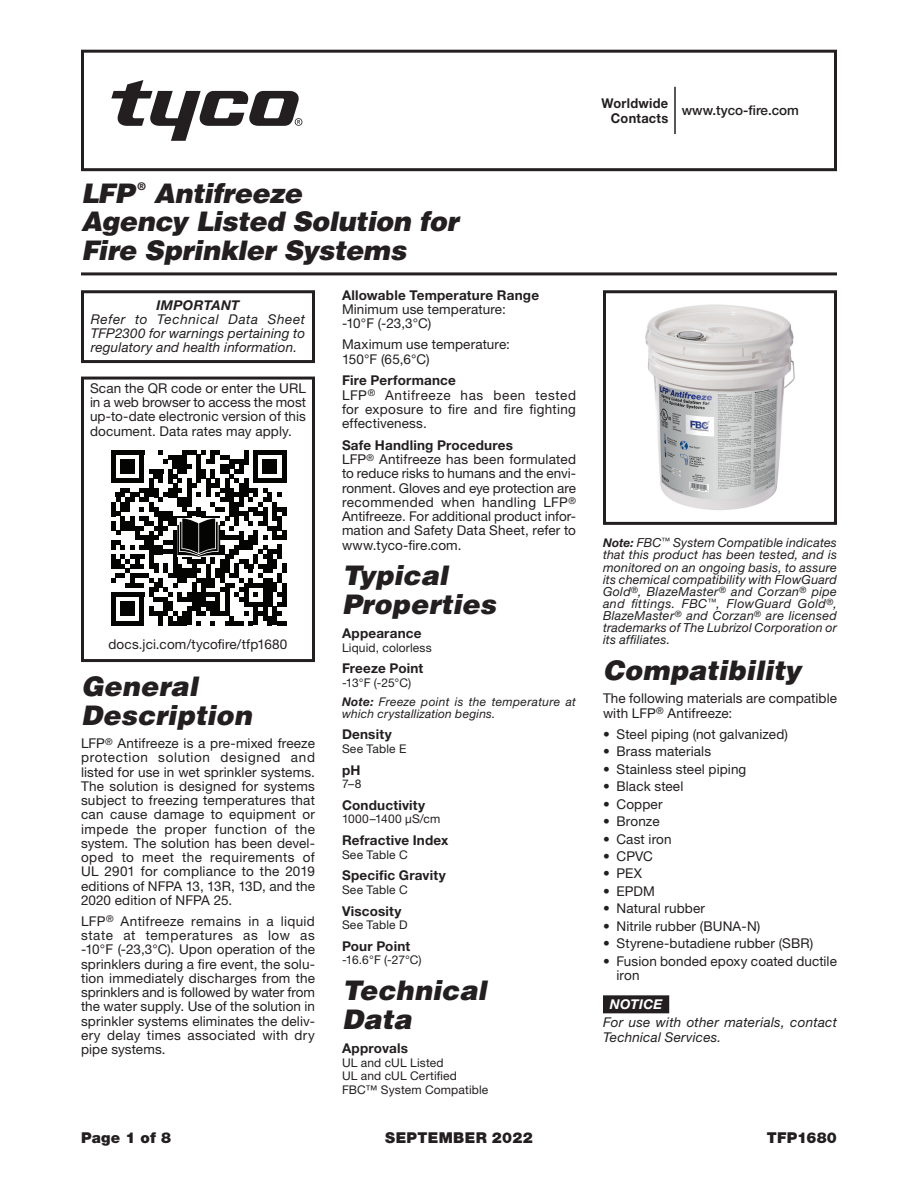
<style>
.page{position:relative;width:918px;height:1188px;background:#fff}
.page>*{position:absolute;margin:0;border:0;box-sizing:border-box;transform-origin:0 0}
.Ital_Header{font:italic 900 27px/28.8px "Helvetica LT Std";letter-spacing:-.005em;color:#231f20}
.t1{font:900 15px "Helvetica Neue LT Std";letter-spacing:.02em;color:#231f20}
.Data_Text_2{font:13.5px/14.2px "Helvetica Neue LT Std";letter-spacing:.01em;color:#231f20;text-align:justify}
.Paragraph_head{font:700 13.5px "Helvetica Neue LT Std";letter-spacing:.015em;color:#231f20}
.Data_copy_warning{font:italic 13.5px/14.2px "Helvetica Neue LT Std";letter-spacing:.015em;color:#231f20;text-align:justify}
.Paragraph_head-2{font:700 13.5px/15px "Helvetica Neue LT Std";letter-spacing:.015em;color:#231f20;text-align:right;scale:.95 1}
.t2{font:500 13.5px "Helvetica Neue LT Std";color:#231f20}
.t3{font:italic 700 13.5px "Helvetica Neue LT Std";letter-spacing:.025em;color:#231f20}
.NoticeK_O{font:italic 700 13.5px "Helvetica Neue LT Std";letter-spacing:.02em;color:#fff}
.Tech_Data_Section_It{font:italic 12.45px/12.1px "Helvetica Neue LT Std";letter-spacing:.015em;color:#231f20;text-align:justify}
.Tech_Data_Section_Le{font:12px/13.5px "Helvetica Neue LT Std";letter-spacing:.015em;color:#231f20}
.Tech_Data_Section_Le-2{font:italic 12px/12px "Helvetica Neue LT Std";letter-spacing:.02em;color:#231f20}
.t4{font:700 10.5px "Helvetica LT Std";color:#231f20}
.s1{font-weight:700}
.s2{font-weight:700;font-size:12px}
</style>
<div class="page">
<div style="left:81px;top:50px;width:756px;height:121px;border:3px solid #231f20"></div>
<hr style="left:81px;top:272px;width:756px;height:3px;background:#231f20">
<hr style="left:674px;top:87px;width:2px;height:47px;background:#231f20">
<svg style="left:111px;top:80px;width:191px;height:61px"></svg>
<div style="left:81px;top:290px;width:234px;height:73px;border:3px solid #231f20"></div>
<div style="left:81px;top:377px;width:234px;height:285px;border:3px solid #231f20"></div>
<svg style="left:111px;top:450px;width:175px;height:175px"></svg>
<div style="left:603px;top:995px;width:66px;height:18px;background:#231f20"></div>
<img style="left:645px;top:304px;width:150px;height:206px">
<div style="left:603px;top:290px;width:234px;height:235px;border:3px solid #231f20"></div>
<h1 class="Ital_Header" style="left:81px;top:178px;width:55px">LFP</h1>
<p class="t4" style="left:138px;top:180px;width:9px">®</p>
<h1 class="Ital_Header" style="left:81px;top:178px;width:379px;text-indent:73px">Antifreeze<br>Agency Listed Solution for<br>Fire Sprinkler Systems</h1>
<p class="t3" style="left:156px;top:296px;width:85px">IMPORTANT</p>
<p class="Data_copy_warning" style="left:91px;top:312px;width:216px">Refer to Technical Data Sheet TFP2300 for warnings pertaining to regulatory and health information.</p>
<p class="Data_Text_2" style="left:90px;top:381px;width:218px">Scan the QR code or enter the URL in a web browser to access the most up-to-date electronic version of this document. Data rates may apply.</p>
<p class="Data_Text_2" style="left:109px;top:636px;width:180px">docs.jci.com/tycofire/tfp1680</p>
<p class="Ital_Header" style="left:81px;top:672px;width:172px">General<br>Description</p>
<p class="Data_Text_2" style="left:81px;top:736px;width:236px">LFP<sup>®</sup> Antifreeze is a pre-mixed freeze protection solution designed and listed for use in wet sprinkler systems.<br>The solution is designed for systems subject to freezing temperatures that can cause damage to equipment or impede the proper function of the system. The solution has been devel&shy;oped to meet the requirements of UL 2901 for compliance to the 2019 editions of NFPA 13, 13R, 13D, and the 2020 edition of NFPA 25.</p>
<p class="Data_Text_2" style="left:81px;top:914px;width:236px">LFP<sup>®</sup> Antifreeze remains in a liquid state at temperatures as low as -10°F (-23,3°C). Upon operation of the sprinklers during a fire event, the solu&shy;tion immediately discharges from the sprinklers and is followed by water from the water supply. Use of the solution in sprinkler systems eliminates the deliv&shy;ery delay times associated with dry pipe systems.</p>
<p class="Paragraph_head" style="left:342px;top:287px;width:199px">Allowable Temperature Range</p>
<p class="Data_Text_2" style="left:342px;top:302px;width:165px">Minimum use temperature:</p>
<p class="Data_Text_2" style="left:342px;top:316px;width:91px">-10°F (-23,3°C)</p>
<p class="Data_Text_2" style="left:342px;top:337px;width:170px">Maximum use temperature:</p>
<p class="Data_Text_2" style="left:342px;top:352px;width:89px">150°F (65,6°C)</p>
<p class="Paragraph_head" style="left:342px;top:372px;width:115px">Fire Performance</p>
<p class="Data_Text_2" style="left:342px;top:388px;width:236px">LFP<sup>®</sup> Antifreeze has been tested for exposure to fire and fire fighting effectiveness.</p>
<p class="Paragraph_head" style="left:342px;top:437px;width:173px">Safe Handling Procedures</p>
<p class="Data_Text_2" style="left:342px;top:452px;width:236px">LFP<sup>®</sup> Antifreeze has been formulated to reduce risks to humans and the envi&shy;ronment. Gloves and eye protection are recommended when handling LFP<sup>® </sup>Antifreeze. For additional product infor&shy;mation and Safety Data Sheet, refer to www.tyco-fire.com.</p>
<p class="Ital_Header" style="left:342px;top:561px;width:156px">Typical<br>Properties</p>
<p class="Paragraph_head" style="left:342px;top:625px;width:81px">Appearance</p>
<p class="Tech_Data_Section_Le" style="left:342px;top:641px;width:91px">Liquid, colorless</p>
<p class="Paragraph_head" style="left:342px;top:660px;width:83px">Freeze Point</p>
<p class="Tech_Data_Section_Le" style="left:342px;top:676px;width:71px">-13°F (-25°C)</p>
<p class="Tech_Data_Section_Le-2" style="left:342px;top:695px;width:235px"><span class="s1">Note:</span> Freeze point is the temperature at which crystallization begins.</p>
<p class="Paragraph_head" style="left:342px;top:726px;width:51px">Density</p>
<p class="Tech_Data_Section_Le" style="left:342px;top:742px;width:66px">See Table E</p>
<p class="Paragraph_head" style="left:342px;top:762px;width:20px">pH</p>
<p class="Tech_Data_Section_Le" style="left:342px;top:777px;width:21px">7–8</p>
<p class="Paragraph_head" style="left:342px;top:797px;width:85px">Conductivity</p>
<p class="Tech_Data_Section_Le" style="left:342px;top:812px;width:100px">1000–1400 µS/cm</p>
<p class="Paragraph_head" style="left:342px;top:832px;width:108px">Refractive Index</p>
<p class="Tech_Data_Section_Le" style="left:342px;top:848px;width:67px">See Table C</p>
<p class="Paragraph_head" style="left:342px;top:867px;width:105px">Specific Gravity</p>
<p class="Tech_Data_Section_Le" style="left:342px;top:883px;width:67px">See Table C</p>
<p class="Paragraph_head" style="left:342px;top:903px;width:61px">Viscosity</p>
<p class="Tech_Data_Section_Le" style="left:342px;top:918px;width:67px">See Table D</p>
<p class="Paragraph_head" style="left:342px;top:938px;width:70px">Pour Point</p>
<p class="Tech_Data_Section_Le" style="left:342px;top:953px;width:81px">-16.6°F (-27°C)</p>
<p class="Ital_Header" style="left:342px;top:976px;width:146px">Technical<br>Data</p>
<p class="Paragraph_head" style="left:342px;top:1040px;width:67px">Approvals</p>
<p class="Tech_Data_Section_Le" style="left:342px;top:1055px;width:148px">UL and cUL Listed<br>UL and cUL Certified<br>FBC™ System Compatible</p>
<p class="Paragraph_head-2" style="left:602px;top:95px;width:72px">Worldwide<br>Contacts</p>
<p class="t2" style="left:682px;top:102px;width:119px">www.tyco-fire.com</p>
<p class="Tech_Data_Section_It" style="left:603px;top:537px;width:236px"><span class="s2">Note:</span> FBC<sup>™</sup> System Compatible indicates that this product has been tested, and is monitored on an ongoing basis, to assure its chemical compatibility with FlowGuard Gold<sup>®</sup>, BlazeMaster<sup>®</sup> and Corzan<sup>®</sup> pipe and fittings. FBC<sup>™</sup>, FlowGuard Gold<sup>®</sup>, BlazeMaster<sup>®</sup> and Corzan<sup>®</sup> are licensed trademarks of The Lubrizol Corporation or its affiliates.</p>
<p class="Ital_Header" style="left:603px;top:656px;width:200px">Compatibility</p>
<p class="Data_Text_2" style="left:603px;top:691px;width:236px">The following materials are compatible with LFP<sup>®</sup> Antifreeze:</p>
<p class="Data_Text_2" style="left:603px;top:726px;width:187px">• Steel piping (not galvanized)</p>
<p class="Data_Text_2" style="left:603px;top:744px;width:110px">• Brass materials</p>
<p class="Data_Text_2" style="left:603px;top:761px;width:145px">• Stainless steel piping</p>
<p class="Data_Text_2" style="left:603px;top:779px;width:82px">• Black steel</p>
<p class="Data_Text_2" style="left:603px;top:796px;width:61px">• Copper</p>
<p class="Data_Text_2" style="left:603px;top:814px;width:58px">• Bronze</p>
<p class="Data_Text_2" style="left:603px;top:831px;width:70px">• Cast iron</p>
<p class="Data_Text_2" style="left:603px;top:849px;width:51px">• CPVC</p>
<p class="Data_Text_2" style="left:603px;top:866px;width:41px">• PEX</p>
<p class="Data_Text_2" style="left:603px;top:884px;width:53px">• EPDM</p>
<p class="Data_Text_2" style="left:603px;top:901px;width:104px">• Natural rubber</p>
<p class="Data_Text_2" style="left:603px;top:919px;width:159px">• Nitrile rubber (BUNA-N)</p>
<p class="Data_Text_2" style="left:603px;top:936px;width:212px">• Styrene-butadiene rubber (SBR)</p>
<p class="Data_Text_2" style="left:617px;top:954px;width:222px;text-indent:-14px">• Fusion bonded epoxy coated ductile iron</p>
<p class="NoticeK_O" style="left:610px;top:996px;width:54px">NOTICE</p>
<p class="Data_copy_warning" style="left:603px;top:1015px;width:236px">For use with other materials, contact<br>Technical Services.</p>
<p class="t1" style="left:81px;top:1128px;width:92px">Page 1 of 8</p>
<p class="t1" style="left:385px;top:1128px;width:149px">SEPTEMBER 2022</p>
<p class="t1" style="left:767px;top:1128px;width:72px">TFP1680</p>
</div>
